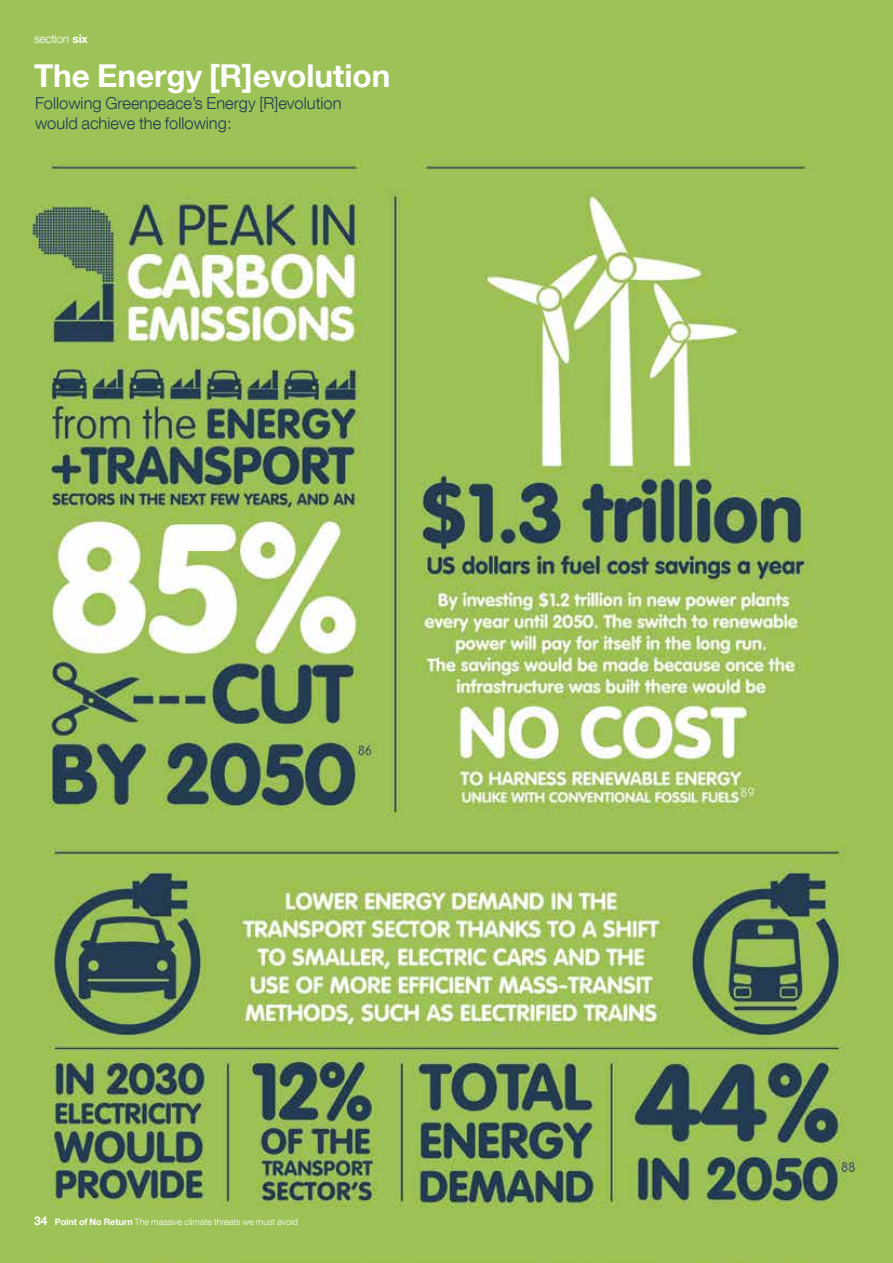
<style>
.page{position:relative;width:893px;height:1263px;background:#fff}
.page>*{position:absolute;margin:0;border:0;box-sizing:border-box;transform-origin:0 0}
.t1{font:700 31.5px "Helvetica Neue LT Com";color:#fff}
.t2{font:300 16.5px/19.5px "Helvetica Neue LT Com";color:#233b53}
.t3{font:300 12px "Helvetica Neue LT Com";letter-spacing:-.025em;color:#fff}
.t4{font:300 9px "Helvetica Neue LT Com";color:#fff}
.s1{font-weight:700}
.s2{font-weight:700;font-size:12px}
</style>
<div class="page">
<img style="left:0;top:0;width:893px;height:1263px">
<p class="t3" style="left:34px;top:31px;width:55px">section <span class="s1">six</span></p>
<h1 class="t1" style="left:34px;top:56px;width:358px">The Energy [R]evolution</h1>
<p class="t2" style="left:35px;top:93px;width:308px">Following Greenpeace’s Energy [R]evolution would achieve the following:</p>
<p class="t4" style="left:34px;top:1216px;width:265px"><span class="s2">34</span> <span class="s1">Point of No Return</span> The massive climate threats we must avoid</p>
</div>
